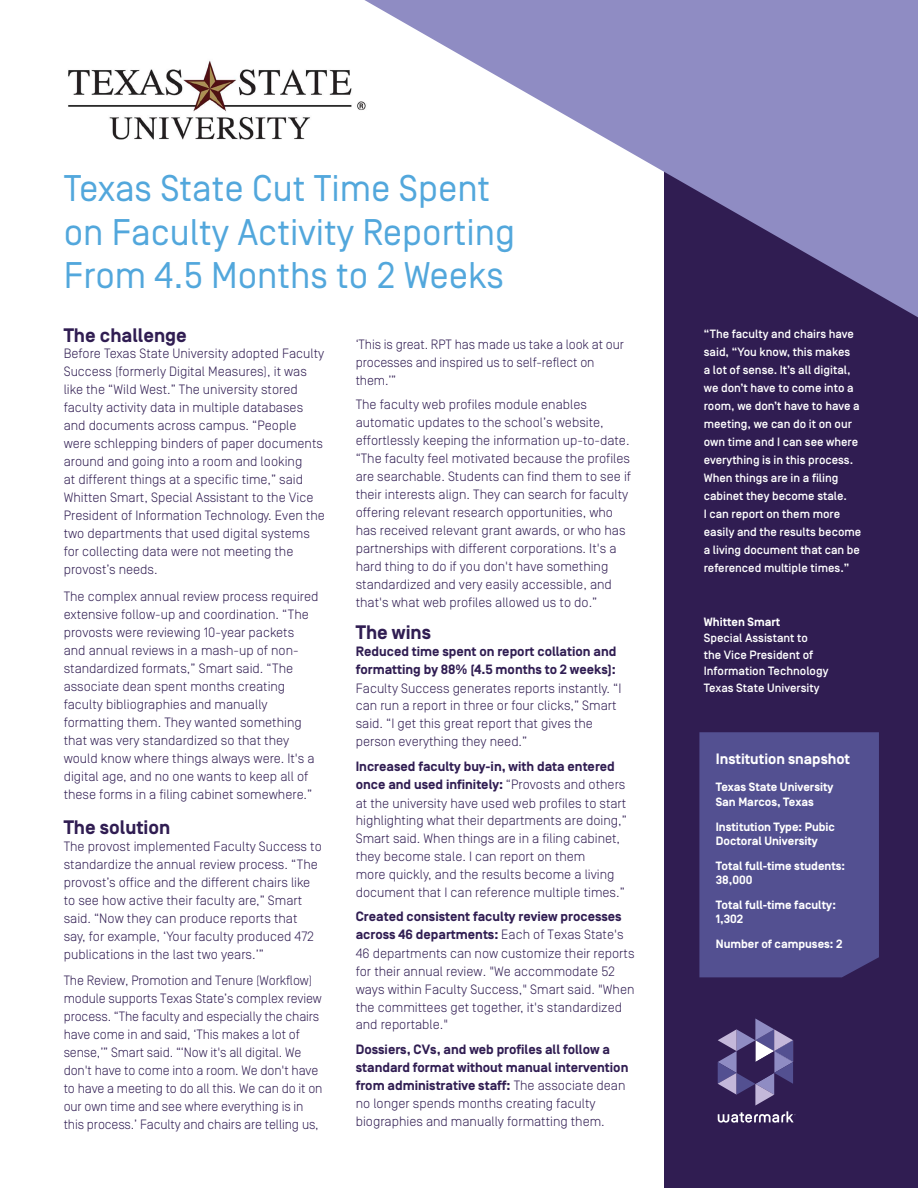
<style>
.page{position:relative;width:918px;height:1188px;background:#fff}
.page>*{position:absolute;margin:0;border:0;box-sizing:border-box;transform-origin:0 0}
.t1{font:37.05px/43.5px "Simplon Norm";color:#52a7dc}
.t2{font:700 19.5px "Simplon Norm";color:#301d52}
.t3{font:700 15px "Simplon Norm";color:#fff}
.t4{font:300 13.5px/18px "Simplon Norm";color:#301d52}
.t5{font:700 13.5px/17.7px "Simplon Norm";color:#301d52}
.t6{font:500 12px/18px "Simplon Norm";color:#fff}
.t7{font:700 12px/14.2px "Simplon Norm";color:#fff}
.s1{font-weight:300}
</style>
<div class="page">
<div style="left:664px;top:82px;width:254px;height:1106px;background:#301d52"></div>
<div style="left:699px;top:732px;width:180px;height:245px;background:#535091"></div>
<svg style="left:718px;top:1019px;width:78px;height:104px"></svg>
<svg style="left:364px;top:0;width:554px;height:317px;fill:#8f8cc3"></svg>
<img style="left:68px;top:59px;width:300px;height:85px">
<h1 class="t1" style="left:64px;top:168px;width:453px">Texas State Cut Time Spent on Faculty Activity Reporting<br>From 4.5 Months to 2 Weeks</h1>
<h2 class="t2" style="left:64px;top:324px;width:125px">The challenge</h2>
<p class="t4" style="left:64px;top:345px;width:263px">Before Texas State University adopted Faculty Success (formerly Digital Measures), it was like the “Wild West.” The university stored faculty activity data in multiple databases and documents across campus. “People were schlepping binders of paper documents around and going into a room and looking<br>at different things at a specific time,” said Whitten Smart, Special Assistant to the Vice President of Information Technology. Even the two departments that used digital systems for collecting data were not meeting the provost’s needs.</p>
<p class="t4" style="left:64px;top:587px;width:256px">The complex annual review process required extensive follow-up and coordination. “The provosts were reviewing 10-year packets and annual reviews in a mash-up of non&shy;standardized formats,” Smart said. “The associate dean spent months creating faculty bibliographies and manually formatting them. They wanted something that was very standardized so that they would know where things always were. It's a digital age, and no one wants to keep all of these forms in a filing cabinet somewhere.”</p>
<h2 class="t2" style="left:64px;top:817px;width:108px">The solution</h2>
<p class="t4" style="left:64px;top:837px;width:260px">The provost implemented Faculty Success to standardize the annual review process. “The provost’s office and the different chairs like to see how active their faculty are,” Smart said. “Now they can produce reports that say, for example, ‘Your faculty produced 472 publications in the last two years.’”</p>
<p class="t4" style="left:64px;top:972px;width:260px">The Review, Promotion and Tenure (Workflow) module supports Texas State’s complex review process. “The faculty and especially the chairs have come in and said, ‘This makes a lot of sense,’” Smart said. “‘Now it's all digital. We don't have to come into a room. We don't have to have a meeting to do all this. We can do it on our own time and see where everything is in this process.’ Faculty and chairs are telling us,</p>
<p class="t4" style="left:356px;top:335px;width:270px">‘This is great. RPT has made us take a look at our processes and inspired us to self-reflect on them.’”</p>
<p class="t4" style="left:356px;top:396px;width:277px">The faculty web profiles module enables automatic updates to the school’s website, effortlessly keeping the information up-to-date. “The faculty feel motivated because the profiles are searchable. Students can find them to see if their interests align. They can search for faculty offering relevant research opportunities, who has received relevant grant awards, or who has partnerships with different corporations. It's a hard thing to do if you don't have something standardized and very easily accessible, and that's what web profiles allowed us to do.”</p>
<h2 class="t2" style="left:356px;top:622px;width:77px">The wins</h2>
<p class="t5" style="left:356px;top:643px;width:262px">Reduced time spent on report collation and formatting by 88% (4.5 months to 2 weeks):</p>
<p class="t4" style="left:356px;top:679px;width:267px">Faculty Success generates reports instantly. “I can run a report in three or four clicks,” Smart said. “I get this great report that gives the person everything they need.”</p>
<p class="t5" style="left:356px;top:758px;width:271px">Increased faculty buy-in, with data entered once and used infinitely: <span class="s1">“Provosts and others</span></p>
<p class="t4" style="left:356px;top:794px;width:273px">at the university have used web profiles to start highlighting what their departments are doing,” Smart said. When things are in a filing cabinet, they become stale. I can report on them<br>more quickly, and the results become a living document that I can reference multiple times.”</p>
<p class="t5" style="left:356px;top:909px;width:269px">Created consistent faculty review processes across 46 departments: <span class="s1">Each of Texas State's</span></p>
<p class="t4" style="left:356px;top:945px;width:280px">46 departments can now customize their reports for their annual review. "We accommodate 52 ways within Faculty Success," Smart said. "When the committees get together, it's standardized and reportable."</p>
<p class="t5" style="left:356px;top:1041px;width:274px">Dossiers, CVs, and web profiles all follow a standard format without manual intervention from administrative staff: <span class="s1">The associate dean</span></p>
<p class="t4" style="left:356px;top:1095px;width:251px">no longer spends months creating faculty biographies and manually formatting them.</p>
<p class="t6" style="left:704px;top:325px;width:159px">“The faculty and chairs have said, “You know, this makes<br>a lot of sense. It’s all digital, we don’t have to come into a room, we don’t have to have a meeting, we can do it on our own time and I can see where everything is in this process.<br>When things are in a filing cabinet they become stale.<br>I can report on them more easily and the results become a living document that can be referenced multiple times.”</p>
<p class="t7" style="left:704px;top:615px;width:78px">Whitten Smart</p>
<p class="t6" style="left:704px;top:631px;width:126px;line-height:16.5px">Special Assistant to the Vice President of<br>Information Technology<br>Texas State University</p>
<p class="t3" style="left:716px;top:750px;width:136px">Institution snapshot</p>
<p class="t7" style="left:716px;top:781px;width:119px">Texas State University<br>San Marcos, Texas</p>
<p class="t7" style="left:716px;top:820px;width:121px">Institution Type: Pubic<br>Doctoral University</p>
<p class="t7" style="left:716px;top:859px;width:131px">Total full-time students:<br>38,000</p>
<p class="t7" style="left:716px;top:899px;width:122px">Total full-time faculty:<br>1,302</p>
<p class="t7" style="left:716px;top:938px;width:128px">Number of campuses: 2</p>
</div>
